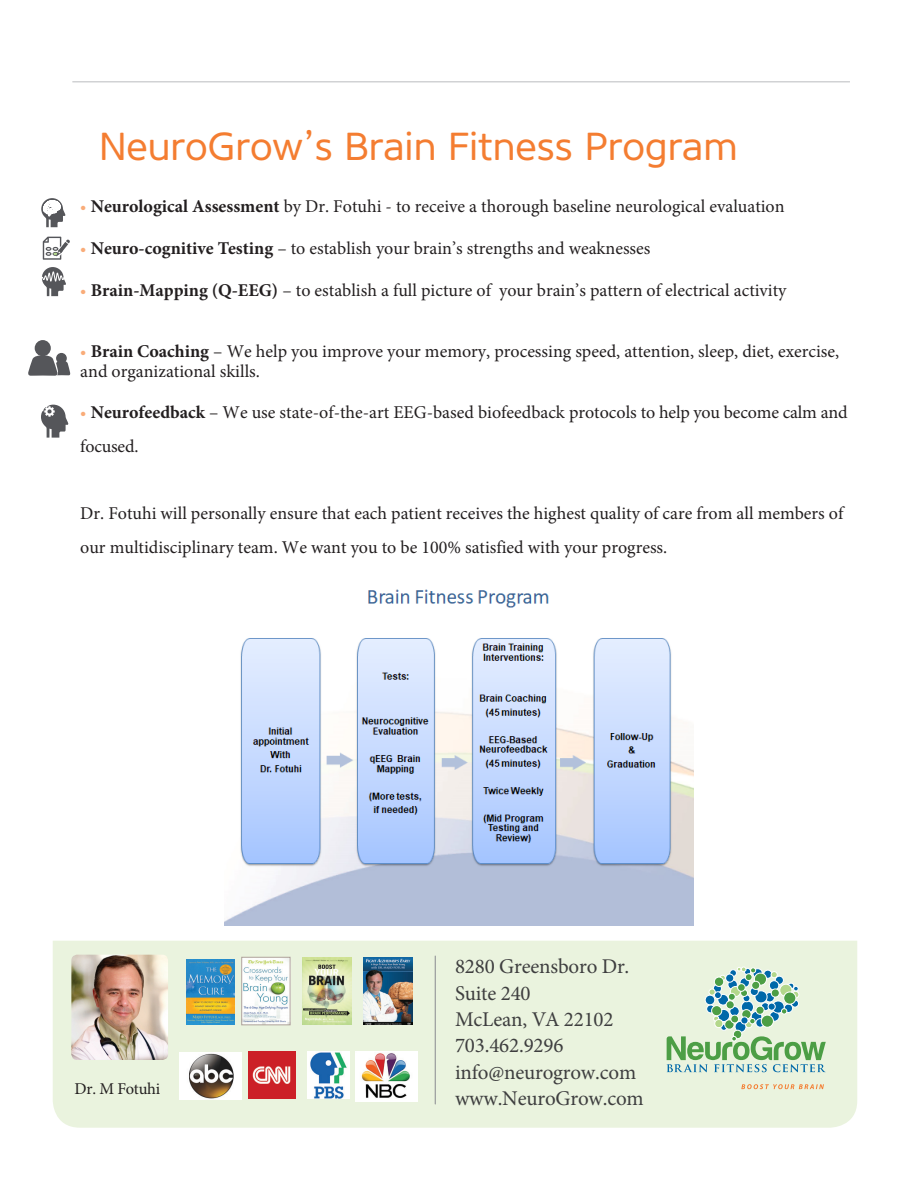
<style>
.page{position:relative;width:918px;height:1188px;background:#fff}
.page>*{position:absolute;margin:0;border:0;box-sizing:border-box;transform-origin:0 0}
.t1{font:39px "Core Sans NR45";color:#f47d31}
.t2{font:21px/26.2px "Minion Pro";letter-spacing:-.01em;color:#3e3e3f}
.t3{font:18px/19.6px "Minion Pro";color:#231f20}
.t4{font:16.5px "Minion Pro";letter-spacing:-.015em;color:#231f20}
.s1{font-family:"Absara";font-weight:300;color:#f9ac79}
.s2{font-weight:700}
</style>
<div class="page">
<hr style="left:72px;top:81px;width:778px;height:1px;background:#d1d2d4">
<div style="left:61px;top:658px;width:98px;height:106px;border:1px solid #fff;border-radius:6px"></div>
<svg style="left:41px;top:198px;width:25px;height:29px"></svg>
<svg style="left:43px;top:237px;width:27px;height:23px"></svg>
<svg style="left:42px;top:267px;width:24px;height:29px"></svg>
<svg style="left:28px;top:340px;width:43px;height:36px"></svg>
<svg style="left:41px;top:404px;width:28px;height:34px"></svg>
<img style="left:224px;top:589px;width:470px;height:336px">
<div style="left:53px;top:941px;width:804px;height:187px;background:#eaf3de"></div>
<hr style="left:435px;top:956px;width:1px;height:148px;background:#939598">
<div style="left:707px;top:1005px;width:8px;height:8px;background:#0068a9;border-radius:50%"></div>
<div style="left:706px;top:1005px;width:9px;height:8px;border:1px solid #fff;border-radius:50%"></div>
<div style="left:705px;top:995px;width:10px;height:10px;background:#0068a9;border-radius:50%"></div>
<div style="left:705px;top:995px;width:10px;height:10px;border:1px solid #fff;border-radius:50%"></div>
<div style="left:735px;top:1021px;width:11px;height:12px;border:1px solid #fff;border-radius:50%"></div>
<div style="left:720px;top:1024px;width:7px;height:7px;border:1px solid #fff;border-radius:50%"></div>
<div style="left:733px;top:1030px;width:9px;height:9px;background:#4c9e45;border-radius:50%"></div>
<div style="left:733px;top:1030px;width:9px;height:9px;border:1px solid #fff;border-radius:50%"></div>
<svg style="left:709px;top:967px;width:90px;height:63px"></svg>
<div style="left:741px;top:1017px;width:7px;height:7px;background:#0068a9;border-radius:50%"></div>
<div style="left:740px;top:1016px;width:8px;height:8px;border:1px solid #fff;border-radius:50%"></div>
<div style="left:768px;top:1003px;width:7px;height:7px;background:#0068a9;border-radius:50%"></div>
<div style="left:768px;top:1003px;width:8px;height:8px;border:1px solid #fff;border-radius:50%"></div>
<svg style="left:741px;top:1084px;width:83px;height:5px"></svg>
<svg style="left:667px;top:1036px;width:159px;height:36px"></svg>
<img style="left:243px;top:959px;width:45px;height:64px">
<div style="left:241px;top:957px;width:49px;height:68px;border:1px solid #aea299"></div>
<img style="left:303px;top:957px;width:48px;height:68px">
<img style="left:364px;top:957px;width:48px;height:68px">
<img style="left:186px;top:959px;width:48px;height:65px">
<img style="left:180px;top:1053px;width:62px;height:46px">
<img style="left:248px;top:1052px;width:47px;height:47px">
<img style="left:307px;top:1052px;width:42px;height:47px">
<img style="left:356px;top:1051px;width:61px;height:51px">
<img style="left:71px;top:955px;width:97px;height:105px">
<h1 class="t1" style="left:99px;top:121px;width:640px">NeuroGrow’s Brain Fitness Program</h1>
<p class="t3" style="left:80px;top:196px;width:706px"><span class="s1">•</span> <span class="s2">Neurological Assessment</span> by Dr. Fotuhi - to receive a thorough baseline neurological evaluation</p>
<p class="t3" style="left:80px;top:238px;width:572px"><span class="s1">•</span> <span class="s2">Neuro-cognitive Testing</span> – to establish your brain’s strengths and weaknesses</p>
<p class="t3" style="left:80px;top:280px;width:708px"><span class="s1">•</span> <span class="s2">Brain-Mapping (Q-EEG)</span> – to establish a full picture of your brain’s pattern of electrical activity</p>
<p class="t3" style="left:80px;top:342px;width:761px"><span class="s1">•</span> <span class="s2">Brain Coaching</span> – We help you improve your memory, processing speed, attention, sleep, diet, exercise, and organizational skills.</p>
<p class="t3" style="left:80px;top:395px;width:769px;line-height:33.8px"><span class="s1">•</span> <span class="s2">Neurofeedback</span> – We use state-of-the-art EEG-based biofeedback protocols to help you become calm and focused.</p>
<p class="t3" style="left:80px;top:497px;width:765px;line-height:33.6px">Dr. Fotuhi will personally ensure that each patient receives the highest quality of care from all members of our multidisciplinary team. We want you to be 100% satisfied with your progress.</p>
<p class="t4" style="left:75px;top:1078px;width:87px">Dr. M Fotuhi</p>
<p class="t2" style="left:455px;top:954px;width:190px">8280 Greensboro Dr.<br>Suite 240<br>McLean, VA 22102<br>703.462.9296 info@neurogrow.com www.NeuroGrow.com</p>
</div>
